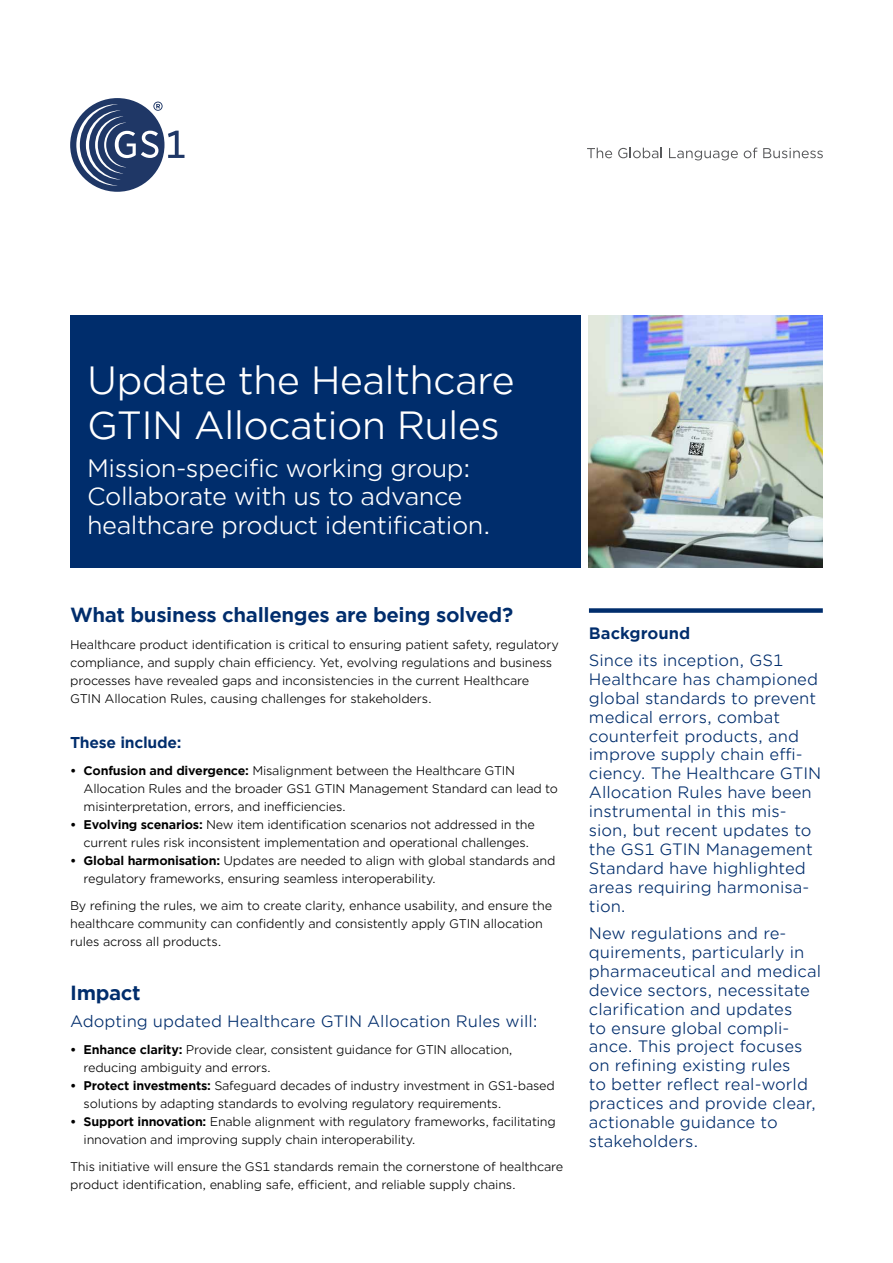
<style>
.page{position:relative;width:893px;height:1263px;background:#fff}
.page>*{position:absolute;margin:0;border:0;box-sizing:border-box;transform-origin:0 0}
.t1{font:37.5px/45px "Gotham Office";letter-spacing:-.02em;color:#fff}
.t2{font:24px/28.5px "Gotham Office";letter-spacing:-.02em;color:#fff}
.t3{font:700 19.5px "Gotham Office";letter-spacing:-.02em;color:#002d6c}
.t4{font:15.75px/18.9px "Gotham Office";color:#002d6c}
.t5{font:700 15.75px "Gotham Office";color:#002d6c}
.t6{font:700 15px "Gotham Office";letter-spacing:-.02em;color:#002d6c}
.t7{font:12px/18px "Gotham Office";letter-spacing:-.02em;color:#000}
.s1{font-weight:700}
</style>
<div class="page">
<div style="left:70px;top:98px;width:94px;height:94px;background:#1f3766;border-radius:50%"></div>
<svg style="left:76px;top:102px;width:108px;height:84px"></svg>
<svg style="left:587px;top:148px;width:25px;height:10px"></svg>
<svg style="left:618px;top:148px;width:44px;height:10px"></svg>
<svg style="left:669px;top:148px;width:69px;height:12px"></svg>
<svg style="left:744px;top:148px;width:13px;height:10px"></svg>
<svg style="left:763px;top:148px;width:60px;height:10px"></svg>
<div style="left:70px;top:316px;width:510px;height:252px;background:#002d6c"></div>
<div style="left:589px;top:608px;width:234px;height:5px;background:#002d6c"></div>
<img style="left:589px;top:316px;width:234px;height:252px">
<h1 class="t1" style="left:87px;top:357px;width:429px">Update the Healthcare<br>GTIN Allocation Rules</h1>
<h2 class="t2" style="left:87px;top:453px;width:405px">Mission-specific working group:<br>Collaborate with us to advance healthcare product identification.</h2>
<h3 class="t3" style="left:70px;top:601px;width:445px">What business challenges are being solved?</h3>
<p class="t7" style="left:70px;top:635px;width:490px">Healthcare product identification is critical to ensuring patient safety, regulatory compliance, and supply chain efficiency. Yet, evolving regulations and business processes have revealed gaps and inconsistencies in the current Healthcare GTIN Allocation Rules, causing challenges for stakeholders.</p>
<p class="t6" style="left:70px;top:732px;width:113px">These include:</p>
<p class="t7" style="left:84px;top:761px;width:476px;text-indent:-14px"><span class="s1">• Confusion and divergence:</span> Misalignment between the Healthcare GTIN<br>Allocation Rules and the broader GS1 GTIN Management Standard can lead to misinterpretation, errors, and inefficiencies.</p>
<p class="t7" style="left:84px;top:815px;width:453px;text-indent:-14px"><span class="s1">• Evolving scenarios:</span> New item identification scenarios not addressed in the current rules risk inconsistent implementation and operational challenges.</p>
<p class="t7" style="left:84px;top:851px;width:473px;text-indent:-14px"><span class="s1">• Global harmonisation:</span> Updates are needed to align with global standards and regulatory frameworks, ensuring seamless interoperability.</p>
<p class="t7" style="left:70px;top:896px;width:484px">By refining the rules, we aim to create clarity, enhance usability, and ensure the healthcare community can confidently and consistently apply GTIN allocation rules across all products.</p>
<h3 class="t3" style="left:70px;top:979px;width:72px">Impact</h3>
<h3 class="t4" style="left:70px;top:1011px;width:469px">Adopting updated Healthcare GTIN Allocation Rules will:</h3>
<p class="t7" style="left:84px;top:1040px;width:431px;text-indent:-14px"><span class="s1">• Enhance clarity:</span> Provide clear, consistent guidance for GTIN allocation, reducing ambiguity and errors.</p>
<p class="t7" style="left:84px;top:1076px;width:473px;text-indent:-14px"><span class="s1">• Protect investments:</span> Safeguard decades of industry investment in GS1-based solutions by adapting standards to evolving regulatory requirements.</p>
<p class="t7" style="left:84px;top:1112px;width:474px;text-indent:-14px"><span class="s1">• Support innovation:</span> Enable alignment with regulatory frameworks, facilitating innovation and improving supply chain interoperability.</p>
<p class="t7" style="left:70px;top:1157px;width:495px">This initiative will ensure the GS1 standards remain the cornerstone of healthcare product identification, enabling safe, efficient, and reliable supply chains.</p>
<h3 class="t5" style="left:589px;top:622px;width:103px">Background</h3>
<p class="t4" style="left:589px;top:650px;width:234px">Since its inception, GS1<br>Healthcare has championed global standards to prevent medical errors, combat counterfeit products, and improve supply chain effi&shy;ciency. The Healthcare GTIN<br>Allocation Rules have been instrumental in this mis&shy;sion, but recent updates to the GS1 GTIN Management<br>Standard have highlighted areas requiring harmonisa&shy;tion.</p>
<p class="t4" style="left:589px;top:923px;width:234px">New regulations and re&shy;quirements, particularly in pharmaceutical and medical device sectors, necessitate clarification and updates<br>to ensure global compli&shy;ance. This project focuses on refining existing rules<br>to better reflect real-world practices and provide clear, actionable guidance to stakeholders.</p>
</div>
